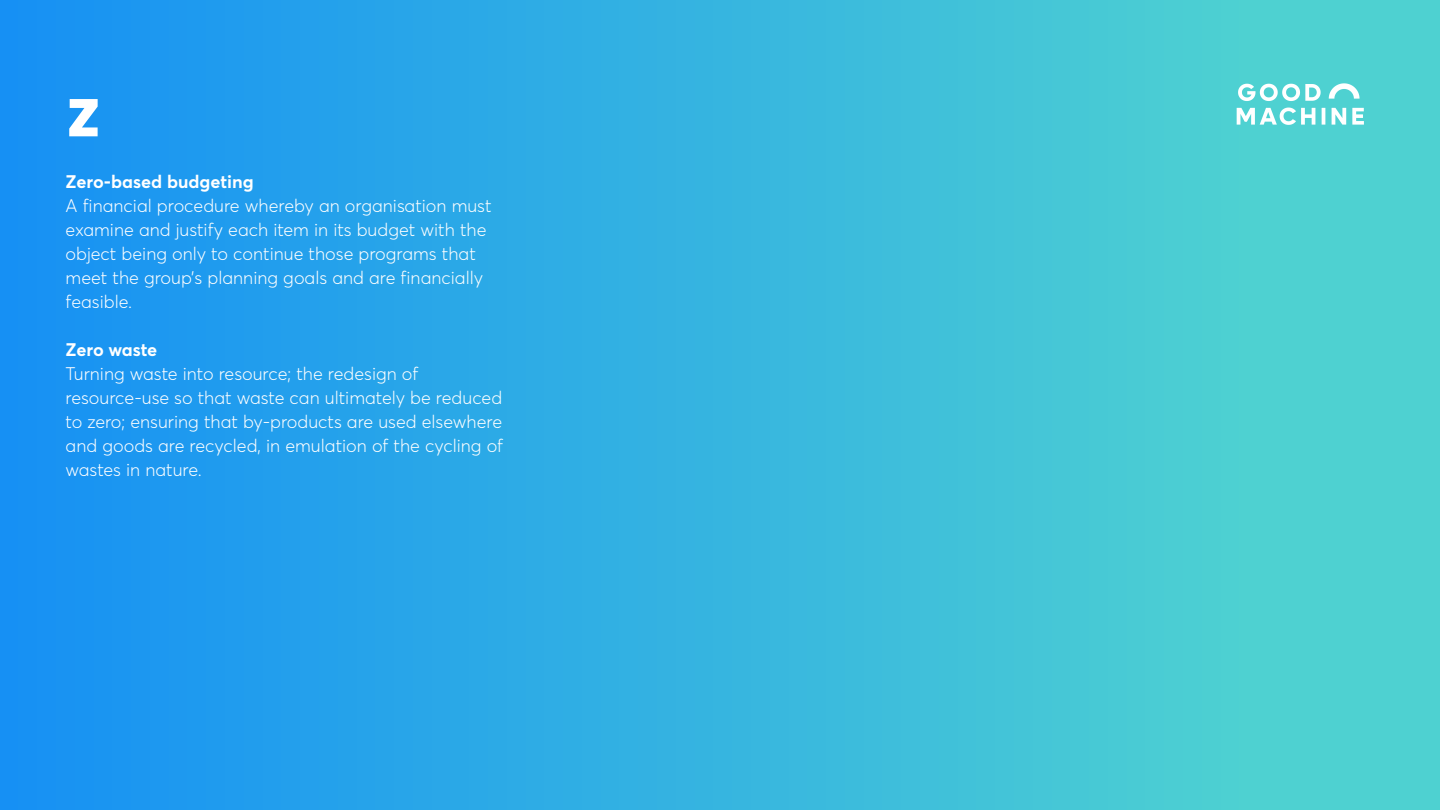
<style>
.page{position:relative;width:1440px;height:810px;background:#fff}
.page>*{position:absolute;margin:0;border:0;box-sizing:border-box;transform-origin:0 0}
.t1{font:900 52.5px "Averta";color:#fff}
.t2{font:300 18px/24px "Averta";color:#fff}
.t3{font:700 18px "Averta";color:#fff}
</style>
<div class="page">
<div style="left:0;top:0;width:200px;height:810px;background:#1690f4"></div>
<div style="left:75px;top:0;width:200px;height:810px;background:#1994f2"></div>
<div style="left:150px;top:0;width:201px;height:810px;background:#1d98f0"></div>
<div style="left:225px;top:0;width:201px;height:810px;background:#209cee"></div>
<div style="left:301px;top:0;width:200px;height:810px;background:#24a0ec"></div>
<div style="left:376px;top:0;width:200px;height:810px;background:#27a4e9"></div>
<div style="left:451px;top:0;width:200px;height:810px;background:#2aa8e7"></div>
<div style="left:526px;top:0;width:200px;height:810px;background:#2eace5"></div>
<div style="left:601px;top:0;width:200px;height:810px;background:#31b0e3"></div>
<div style="left:676px;top:0;width:200px;height:810px;background:#35b3e1"></div>
<div style="left:751px;top:0;width:201px;height:810px;background:#38b7df"></div>
<div style="left:826px;top:0;width:201px;height:810px;background:#3bbbdd"></div>
<div style="left:902px;top:0;width:200px;height:810px;background:#3fbfdb"></div>
<div style="left:977px;top:0;width:200px;height:810px;background:#42c3d8"></div>
<div style="left:1052px;top:0;width:200px;height:810px;background:#46c7d6"></div>
<div style="left:1127px;top:0;width:200px;height:810px;background:#49cbd4"></div>
<div style="left:1202px;top:0;width:200px;height:810px;background:#4ccfd2"></div>
<div style="left:1240px;top:0;width:200px;height:810px;background:#4ed1d1"></div>
<img style="left:1236px;top:83px;width:128px;height:42px">
<h1 class="t1" style="left:67px;top:84px;width:33px">Z</h1>
<p class="t3" style="left:66px;top:170px;width:190px">Zero-based budgeting</p>
<p class="t2" style="left:66px;top:193px;width:428px">A financial procedure whereby an organisation must examine and justify each item in its budget with the object being only to continue those programs that meet the group’s planning goals and are financially feasible.</p>
<p class="t3" style="left:66px;top:338px;width:93px">Zero waste</p>
<p class="t2" style="left:66px;top:361px;width:439px">Turning waste into resource; the redesign of resource-use so that waste can ultimately be reduced to zero; ensuring that by-products are used elsewhere and goods are recycled, in emulation of the cycling of wastes in nature.</p>
</div>
